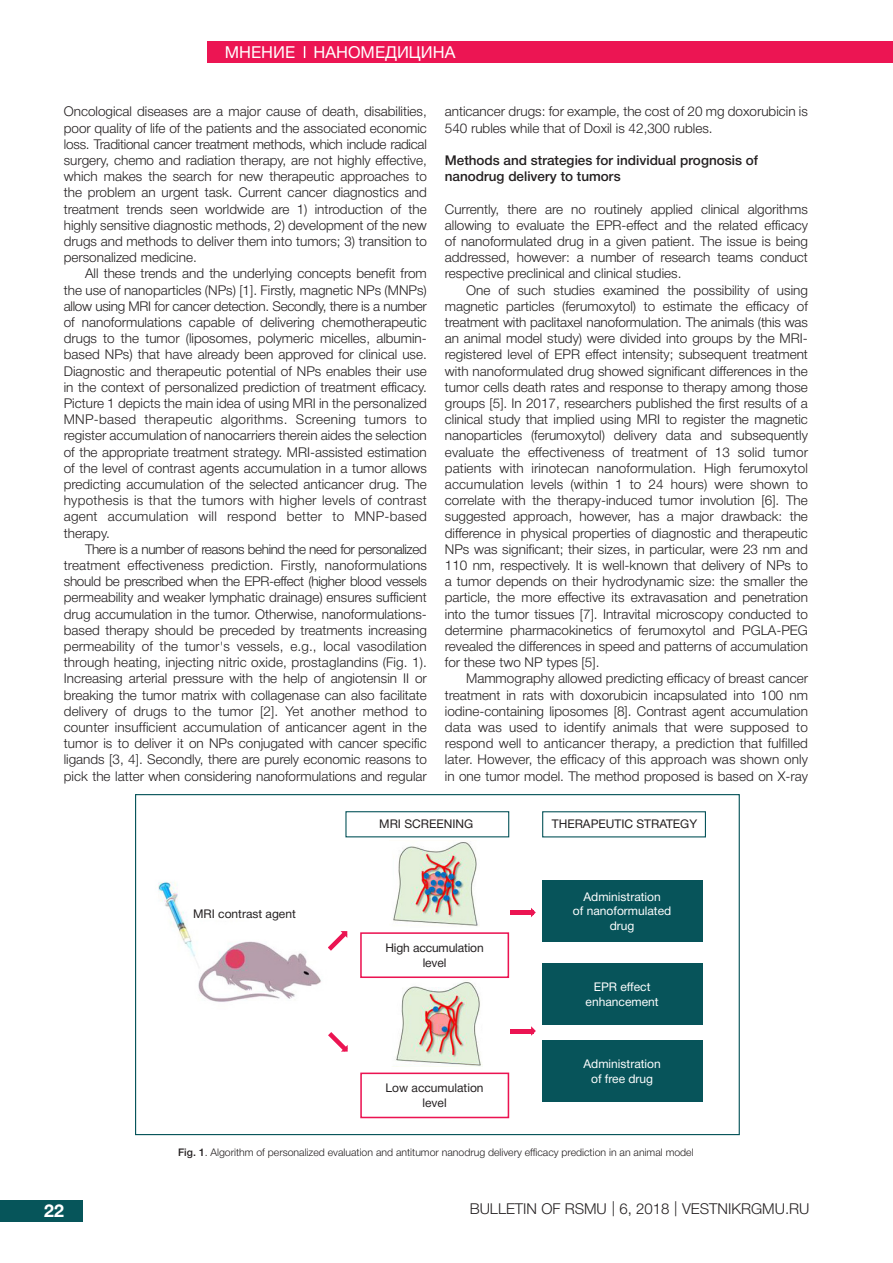
<style>
.page{position:relative;width:893px;height:1263px;background:#fff}
.page>*{position:absolute;margin:0;border:0;box-sizing:border-box;transform-origin:0 0}
.t1{font:700 18px "Helvetica Neue Cyr";color:#fff}
.t2{font:16.5px "Helvetica Neue Cyr";color:#fff}
.t3{font:300 15px "Helvetica Neue Cyr";color:#231f20}
.t4{font:300 13.5px/16.2px "Helvetica Neue Cyr";color:#231f20;text-align:justify}
.t5{font:500 13.5px/16.2px "Helvetica Neue Cyr";color:#231f20}
.t6{font:12px "Helvetica Neue Cyr";color:#231f20}
.t7{font:12px "Helvetica Neue Cyr";color:#fff}
.t8{font:300 10.5px "Helvetica Neue Cyr";color:#231f20}
.s1{font-weight:500}
</style>
<div class="page">
<div style="left:0;top:1200px;width:83px;height:21px;background:#06555a"></div>
<div style="left:207px;top:41px;width:686px;height:22px;background:#ec1553"></div>
<svg style="left:304px;top:46px;width:1px;height:12px"></svg>
<div style="left:345px;top:811px;width:164px;height:26px;border:1px solid #07545a"></div>
<div style="left:542px;top:811px;width:164px;height:26px;border:1px solid #07545a"></div>
<svg style="left:531px;top:908px;width:5px;height:9px"></svg>
<div style="left:510px;top:910px;width:23px;height:5px;background:#eb1452"></div>
<svg style="left:531px;top:1026px;width:5px;height:10px"></svg>
<hr style="left:510px;top:1029px;width:23px;height:4px;background:#eb1452">
<svg style="left:328px;top:1032px;width:20px;height:19px"></svg>
<svg style="left:328px;top:931px;width:19px;height:20px"></svg>
<div style="left:542px;top:880px;width:161px;height:62px;background:#07545a"></div>
<div style="left:542px;top:963px;width:160px;height:62px;background:#07545a"></div>
<div style="left:542px;top:1040px;width:161px;height:62px;background:#07545a"></div>
<div style="left:360px;top:932px;width:149px;height:46px;border:2px solid #eb1452"></div>
<div style="left:360px;top:1072px;width:149px;height:46px;border:2px solid #eb1452"></div>
<img style="left:158px;top:881px;width:163px;height:121px">
<img style="left:393px;top:841px;width:87px;height:85px">
<img style="left:392px;top:982px;width:91px;height:85px">
<p class="t2" style="left:225px;top:43px;width:232px">МНЕНИЕ НАНОМЕДИЦИНА</p>
<p class="t4" style="left:64px;top:104px;width:365px">Oncological diseases are a major cause of death, disabilities, poor quality of life of the patients and the associated economic loss. Traditional cancer treatment methods, which include radical surgery, chemo and radiation therapy, are not highly effective, which makes the search for new therapeutic approaches to the problem an urgent task. Current cancer diagnostics and treatment trends seen worldwide are 1) introduction of the highly sensitive diagnostic methods, 2) development of the new drugs and methods to deliver them into tumors; 3) transition to personalized medicine.</p>
<p class="t4" style="left:64px;top:266px;width:365px;text-indent:21px">All these trends and the underlying concepts benefit from the use of nanoparticles (NPs) [1]. Firstly, magnetic NPs (MNPs) allow using MRI for cancer detection. Secondly, there is a number of nanoformulations capable of delivering chemotherapeutic drugs to the tumor (liposomes, polymeric micelles, albumin&shy;based NPs) that have already been approved for clinical use.<br>Diagnostic and therapeutic potential of NPs enables their use in the context of personalized prediction of treatment efficacy.<br>Picture 1 depicts the main idea of using MRI in the personalized MNP-based therapeutic algorithms. Screening tumors to register accumulation of nanocarriers therein aides the selection of the appropriate treatment strategy. MRI-assisted estimation of the level of contrast agents accumulation in a tumor allows predicting accumulation of the selected anticancer drug. The hypothesis is that the tumors with higher levels of contrast agent accumulation will respond better to MNP-based</p>
<p class="t4" style="left:64px;top:525px;width:48px">therapy.</p>
<p class="t4" style="left:64px;top:541px;width:365px;text-indent:21px">There is a number of reasons behind the need for personalized treatment effectiveness prediction. Firstly, nanoformulations should be prescribed when the EPR-effect (higher blood vessels permeability and weaker lymphatic drainage) ensures sufficient drug accumulation in the tumor. Otherwise, nanoformulations&shy;based therapy should be preceded by treatments increasing permeability of the tumor's vessels, e.g., local vasodilation through heating, injecting nitric oxide, prostaglandins (Fig. 1).<br>Increasing arterial pressure with the help of angiotensin II or breaking the tumor matrix with collagenase can also facilitate delivery of drugs to the tumor [2]. Yet another method to counter insufficient accumulation of anticancer agent in the tumor is to deliver it on NPs conjugated with cancer specific ligands [3, 4]. Secondly, there are purely economic reasons to pick the latter when considering nanoformulations and regular</p>
<p class="t4" style="left:445px;top:104px;width:365px">anticancer drugs: for example, the cost of 20 mg doxorubicin is<br>540 rubles while that of Doxil is 42,300 rubles.</p>
<p class="t5" style="left:445px;top:152px;width:315px">Methods and strategies for individual prognosis of nanodrug delivery to tumors</p>
<p class="t4" style="left:445px;top:201px;width:365px">Currently, there are no routinely applied clinical algorithms allowing to evaluate the EPR-effect and the related efficacy of nanoformulated drug in a given patient. The issue is being addressed, however: a number of research teams conduct respective preclinical and clinical studies.</p>
<p class="t4" style="left:445px;top:282px;width:365px;text-indent:21px">One of such studies examined the possibility of using magnetic particles (ferumoxytol) to estimate the efficacy of treatment with paclitaxel nanoformulation. The animals (this was an animal model study) were divided into groups by the MRI&shy;registered level of EPR effect intensity; subsequent treatment with nanoformulated drug showed significant differences in the tumor cells death rates and response to therapy among those groups [5]. In 2017, researchers published the first results of a clinical study that implied using MRI to register the magnetic nanoparticles (ferumoxytol) delivery data and subsequently evaluate the effectiveness of treatment of 13 solid tumor patients with irinotecan nanoformulation. High ferumoxytol accumulation levels (within 1 to 24 hours) were shown to correlate with the therapy-induced tumor involution [6]. The suggested approach, however, has a major drawback: the difference in physical properties of diagnostic and therapeutic NPs was significant; their sizes, in particular, were 23 nm and 110 nm, respectively. It is well-known that delivery of NPs to a tumor depends on their hydrodynamic size: the smaller the particle, the more effective its extravasation and penetration into the tumor tissues [7]. Intravital microscopy conducted to determine pharmacokinetics of ferumoxytol and PGLA-PEG revealed the differences in speed and patterns of accumulation for these two NP types [5].</p>
<p class="t4" style="left:445px;top:671px;width:365px;text-indent:21px">Mammography allowed predicting efficacy of breast cancer treatment in rats with doxorubicin incapsulated into 100 nm iodine-containing liposomes [8]. Contrast agent accumulation data was used to identify animals that were supposed to respond well to anticancer therapy, a prediction that fulfilled later. However, the efficacy of this approach was shown only in one tumor model. The method proposed is based on X-ray</p>
<p class="t6" style="left:193px;top:907px;width:104px">MRI contrast agent</p>
<p class="t6" style="left:379px;top:818px;width:95px">MRI SCREENING</p>
<p class="t6" style="left:552px;top:818px;width:147px">THERAPEUTIC STRATEGY</p>
<p class="t6" style="left:385px;top:941px;width:100px">High accumulation</p>
<p class="t6" style="left:423px;top:956px;width:25px">level</p>
<p class="t6" style="left:386px;top:1082px;width:100px">Low accumulation</p>
<p class="t6" style="left:422px;top:1096px;width:26px">level</p>
<p class="t7" style="left:583px;top:890px;width:79px">Administration</p>
<p class="t7" style="left:573px;top:904px;width:100px">of nanoformulated</p>
<p class="t7" style="left:610px;top:919px;width:26px">drug</p>
<p class="t7" style="left:594px;top:980px;width:58px">EPR effect</p>
<p class="t7" style="left:586px;top:995px;width:74px">enhancement</p>
<p class="t7" style="left:583px;top:1058px;width:79px">Administration</p>
<p class="t7" style="left:591px;top:1072px;width:64px">of free drug</p>
<p class="t8" style="left:178px;top:1146px;width:517px"><span class="s1">Fig. 1</span>. Algorithm of personalized evaluation and antitumor nanodrug delivery efficacy prediction in an animal model</p>
<p class="t3" style="left:612px;top:1199px;width:5px">|</p>
<p class="t3" style="left:674px;top:1199px;width:5px">|</p>
<p class="t1" style="left:44px;top:1201px;width:22px">22</p>
<p class="t3" style="left:470px;top:1200px;width:341px">BULLETIN OF RSMU 6, 2018 VESTNIKRGMU.RU</p>
</div>
